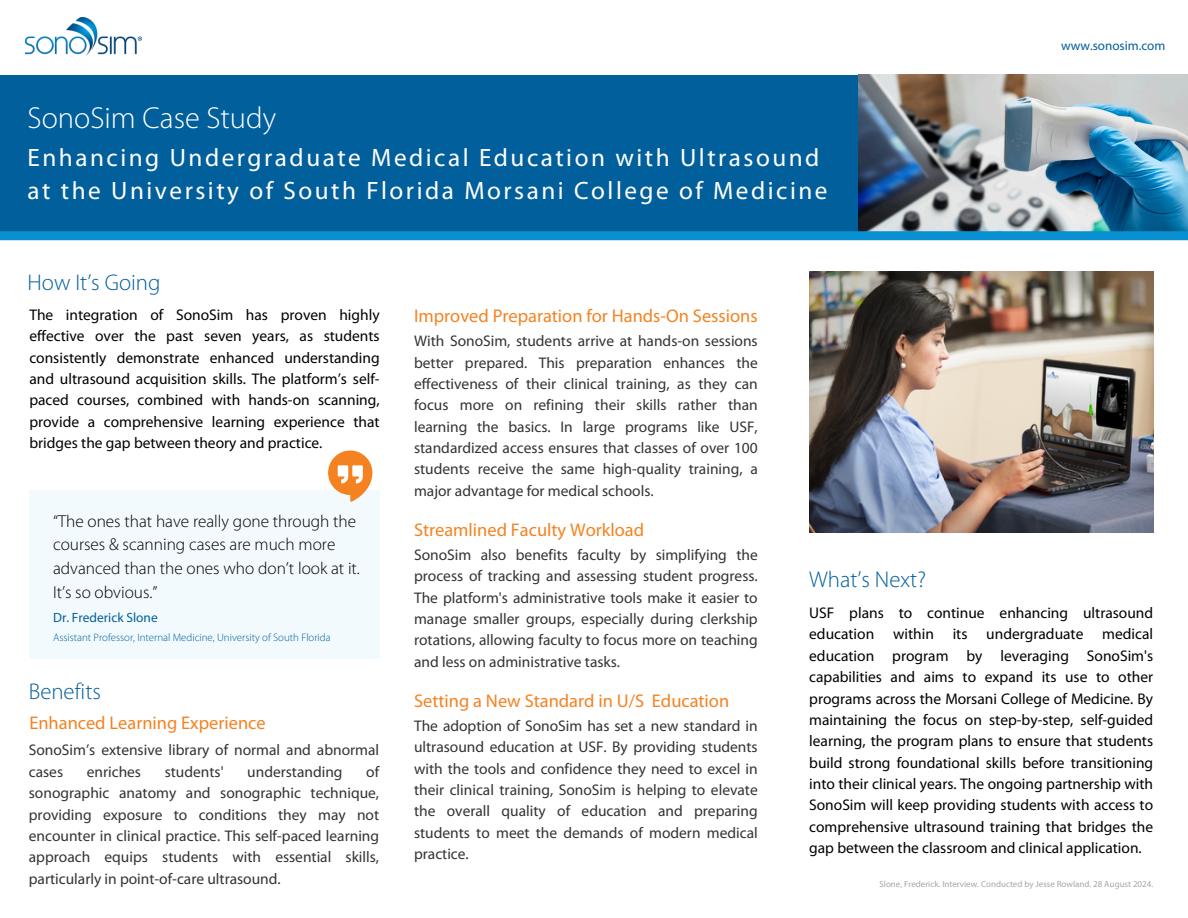
<style>
.page{position:relative;width:1188px;height:918px;background:#fff}
.page>*{position:absolute;margin:0;border:0;box-sizing:border-box;transform-origin:0 0}
.t1{font:300 30.45px "Myriad Pro";color:#fff}
.t2{font:25.2px/32.7px "Myriad Pro";letter-spacing:.1em;color:#fff}
.t3{font:300 22.8px "Myriad Pro";color:#015f9c}
.t4{font:18.45px "Myriad Pro";color:#f58220}
.t5{font:300 17.25px/23.7px "Myriad Pro";color:#000}
.t6{font:15.45px/21.3px "Myriad Pro";color:#333;text-align:justify}
.t7{font:15.45px/21.3px "Myriad Pro";color:#000;text-align:justify}
.t8{font:13.35px "Myriad Pro";color:#015f9c}
.t9{font:13.05px "Myriad Pro";color:#015f9c}
.t10{font:300 10.8px "Myriad Pro";color:#015f9c}
.t11{font:9px "Myriad Pro";color:#a6a6a6}
</style>
<div class="page">
<img style="left:809px;top:272px;width:344px;height:261px">
<div style="left:0;top:75px;width:887px;height:161px;background:#015f9c"></div>
<img style="left:26px;top:17px;width:116px;height:39px">
<img style="left:858px;top:75px;width:330px;height:156px">
<div style="left:0;top:231px;width:1188px;height:9px;background:#0990d0"></div>
<div style="left:29px;top:490px;width:350px;height:169px;background:#f2fafe"></div>
<svg style="left:328px;top:451px;width:44px;height:51px"></svg>
<h2 class="t1" style="left:28px;top:105px;width:250px">SonoSim Case Study</h2>
<p class="t2" style="left:28px;top:144px;width:801px">Enhancing Undergraduate Medical Education with Ultrasound at the University of South Florida Morsani College of Medicine</p>
<h1 class="t3" style="left:28px;top:273px;width:134px">How It’s Going</h1>
<h5 class="t7" style="left:29px;top:305px;width:352px">The integration of SonoSim has proven highly effective over the past seven years, as students consistently demonstrate enhanced understanding and ultrasound acquisition skills. The platform’s self&shy;paced courses, combined with hands-on scanning, provide a comprehensive learning experience that bridges the gap between theory and practice.</h5>
<h4 class="t4" style="left:414px;top:308px;width:345px">Improved Preparation for Hands-On Sessions</h4>
<h4 class="t6" style="left:414px;top:332px;width:345px">With SonoSim, students arrive at hands-on sessions better prepared. This preparation enhances the effectiveness of their clinical training, as they can focus more on refining their skills rather than learning the basics. In large programs like USF, standardized access ensures that classes of over 100 students receive the same high-quality training, a major advantage for medical schools.</h4>
<p class="t9" style="left:1061px;top:41px;width:106px">www.sonosim.com</p>
<h5 class="t5" style="left:53px;top:511px;width:308px">“The ones that have really gone through the courses &amp; scanning cases are much more advanced than the ones who don’t look at it.<br>It’s so obvious.”</h5>
<h6 class="t8" style="left:53px;top:611px;width:106px">Dr. Frederick Slone</h6>
<h2 class="t10" style="left:53px;top:633px;width:279px">Assistant Professor, Internal Medicine, University of South Florida</h2>
<h2 class="t3" style="left:29px;top:682px;width:74px">Benefits</h2>
<h4 class="t4" style="left:29px;top:715px;width:238px">Enhanced Learning Experience</h4>
<h3 class="t6" style="left:29px;top:741px;width:352px">SonoSim’s extensive library of normal and abnormal cases</h3>
<h3 class="t6" style="left:29px;top:762px;width:352px;text-indent:337px">of sonographic anatomy and sonographic technique, providing exposure to conditions they may not encounter in clinical practice. This self-paced learning approach equips students with essential skills, particularly in point-of-care ultrasound.</h3>
<h3 class="t6" style="left:87px;top:762px;width:56px">enriches</h3>
<h3 class="t6" style="left:165px;top:762px;width:60px">students'</h3>
<h3 class="t6" style="left:247px;top:762px;width:97px">understanding</h3>
<h3 class="t4" style="left:414px;top:523px;width:232px">Streamlined Faculty Workload</h3>
<h3 class="t6" style="left:414px;top:545px;width:345px">SonoSim also benefits faculty by simplifying the process of tracking and assessing student progress.<br>The platform's administrative tools make it easier to manage smaller groups, especially during clerkship rotations, allowing faculty to focus more on teaching and less on administrative tasks.</h3>
<h3 class="t4" style="left:414px;top:693px;width:317px">Setting a New Standard in U/S Education</h3>
<h4 class="t6" style="left:414px;top:716px;width:345px">The adoption of SonoSim has set a new standard in ultrasound education at USF. By providing students with the tools and confidence they need to excel in their clinical training, SonoSim is helping to elevate the overall quality of education and preparing students to meet the demands of modern medical practice.</h4>
<h2 class="t3" style="left:809px;top:570px;width:118px">What’s Next?</h2>
<p class="t7" style="left:809px;top:604px;width:345px">USF plans to continue enhancing ultrasound education within its undergraduate medical education program by leveraging SonoSim's capabilities and aims to expand its use to other programs across the Morsani College of Medicine. By maintaining the focus on step-by-step, self-guided learning, the program plans to ensure that students build strong foundational skills before transitioning into their clinical years. The ongoing partnership with SonoSim will keep providing students with access to comprehensive ultrasound training that bridges the gap between the classroom and clinical application.</p>
<h4 class="t11" style="left:880px;top:880px;width:275px">Slone, Frederick. Interview. Conducted by Jesse Rowland. 28 August 2024.</h4>
</div>
